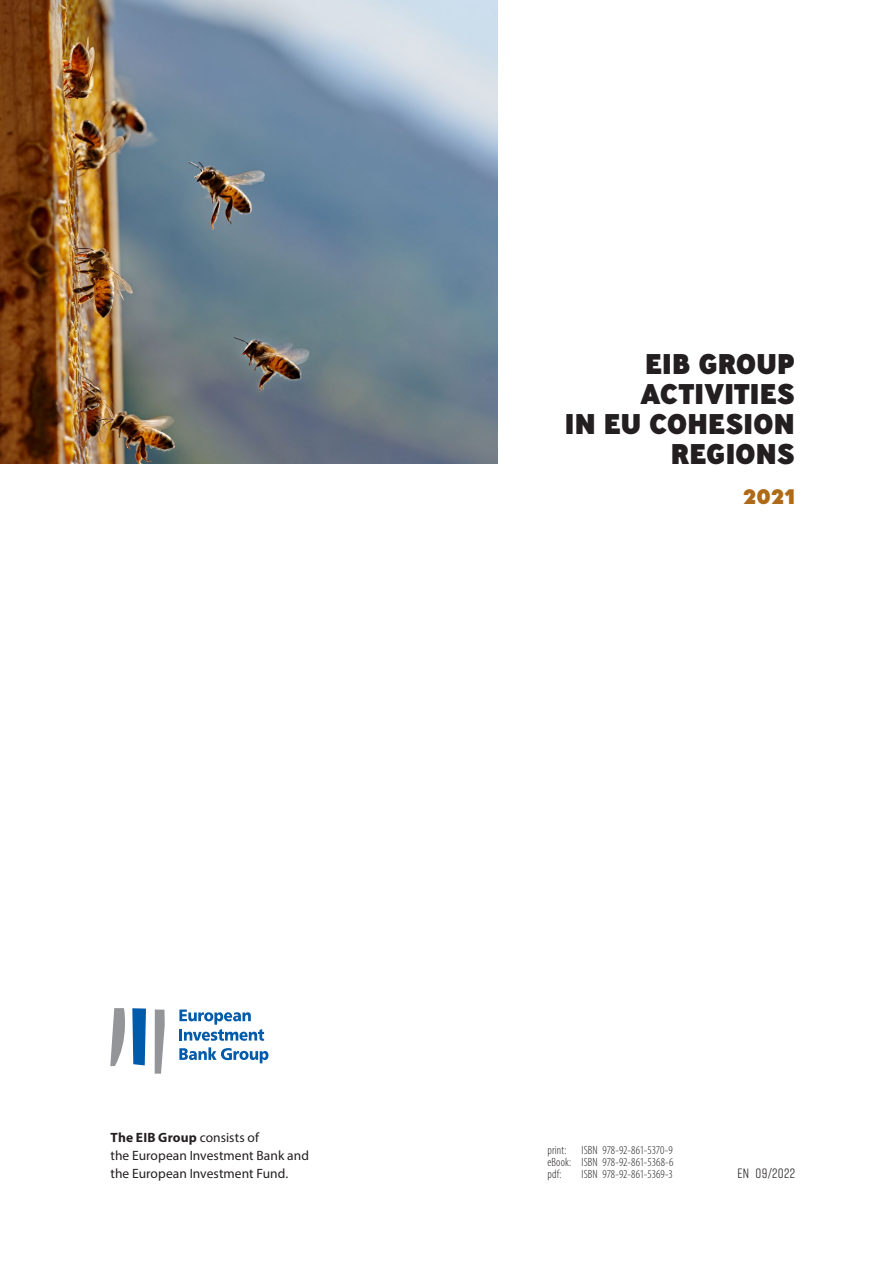
<style>
.page{position:relative;width:893px;height:1263px;background:#fff}
.page>*{position:absolute;margin:0;border:0;box-sizing:border-box;transform-origin:0 0}
.t1{font:800 28.5px/30px "Ministry";letter-spacing:-.01em;color:#231f20;text-align:right}
.t2{font:800 21px "Ministry";color:#af6a18}
.t3{font:13.5px/18px "Myriad Pro";color:#231f20}
.t4{font:13.5px "Rift";letter-spacing:.02em;color:#231f20}
.t5{font:300 condensed 12px/12.1px "Myriad Pro";letter-spacing:.005em;color:#231f20;text-align:justify}
.s1{font-weight:700}
</style>
<div class="page">
<svg style="left:179px;top:1009px;width:85px;height:32px"></svg>
<svg style="left:110px;top:1008px;width:15px;height:58px"></svg>
<svg style="left:132px;top:1008px;width:14px;height:57px"></svg>
<svg style="left:155px;top:1009px;width:10px;height:65px"></svg>
<svg style="left:179px;top:1047px;width:89px;height:16px"></svg>
<img style="left:0;top:0;width:497px;height:463px">
<p class="t1" style="left:565px;top:348px;width:232px">EIB GROUP<br>ACTIVITIES<br>IN EU COHESION<br>REGIONS</p>
<p class="t2" style="left:743px;top:482px;width:54px">2021</p>
<p class="t3" style="left:111px;top:1128px;width:200px"><span class="s1">The EIB Group</span> consists of<br>the European Investment Bank and the European Investment Fund.</p>
<p class="t5" style="left:547px;top:1143px;width:127px;text-indent:34px">ISBN 978-92-861-5370-9 eBook: ISBN 978-92-861-5368-6 pdf:</p>
<p class="t5" style="left:548px;top:1143px;width:20px">print:</p>
<p class="t5" style="left:582px;top:1168px;width:93px">ISBN 978-92-861-5369-3</p>
<p class="t4" style="left:737px;top:1164px;width:59px">EN 09/2022</p>
</div>
